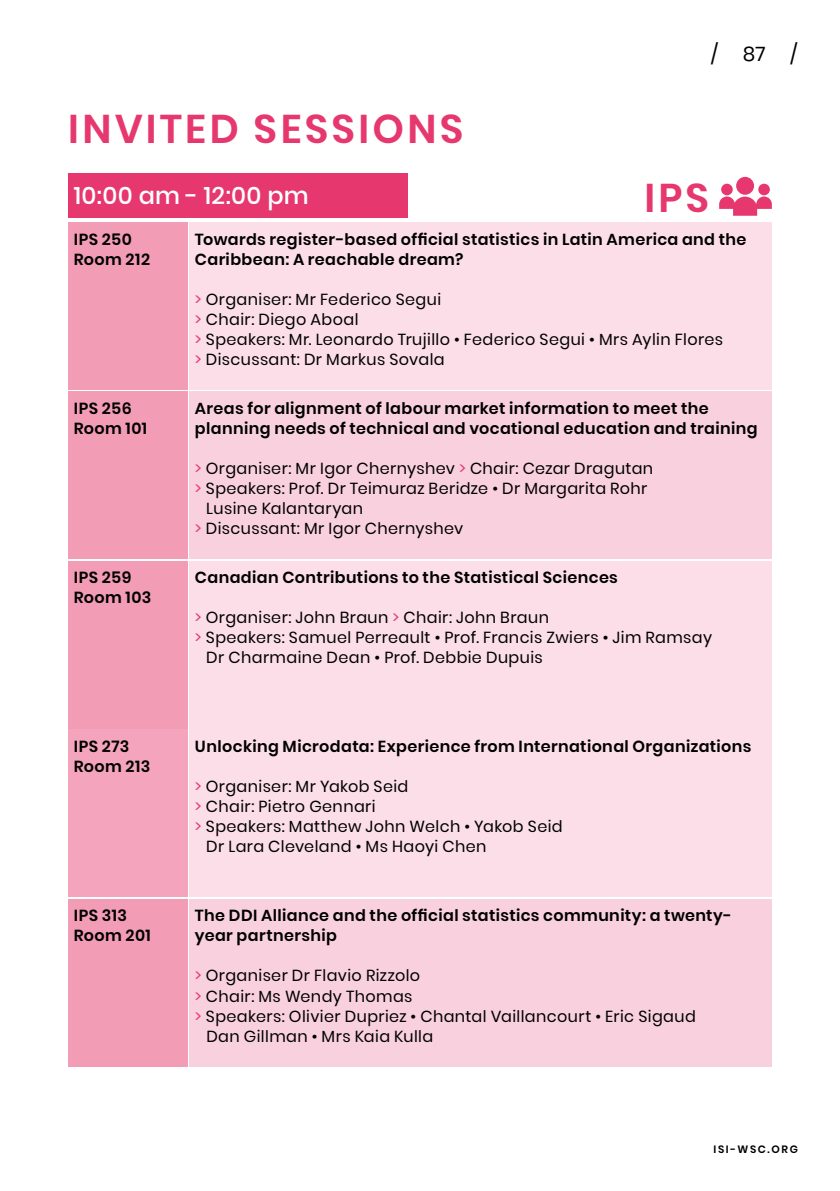
<style>
.page{position:relative;width:840px;height:1191px;background:#fff}
.page>*{position:absolute;margin:0;border:0;box-sizing:border-box;transform-origin:0 0}
.t1{font:600 40px "Poppins";letter-spacing:.08em;color:#e6386e}
.t2{font:500 24px "Poppins";letter-spacing:.015em;color:#fff}
.t3{font:20px "Poppins";color:#000}
.t4{font:16px/20px "Poppins";letter-spacing:.025em;color:#000}
.t5{font:600 16px/20px "Poppins";letter-spacing:.025em;color:#000}
.t6{font:600 10.6px "Poppins";letter-spacing:.15em;color:#000}
.s1{color:#e6386e}
</style>
<div class="page">
<div style="left:68px;top:173px;width:340px;height:45px;background:#e6386e"></div>
<svg style="left:719px;top:177px;width:52px;height:39px"></svg>
<div style="left:189px;top:222px;width:582px;height:167px;background:#fbdee7"></div>
<div style="left:68px;top:222px;width:119px;height:167px;background:#f29cb6"></div>
<div style="left:189px;top:391px;width:582px;height:168px;background:#f9d1de"></div>
<div style="left:68px;top:391px;width:119px;height:168px;background:#f29cb6"></div>
<div style="left:189px;top:561px;width:582px;height:167px;background:#fbdee7"></div>
<div style="left:68px;top:561px;width:119px;height:167px;background:#f29cb6"></div>
<div style="left:189px;top:729px;width:582px;height:168px;background:#fbdee7"></div>
<div style="left:68px;top:729px;width:119px;height:168px;background:#f4a5bd"></div>
<div style="left:189px;top:899px;width:582px;height:167px;background:#f9d1de"></div>
<div style="left:68px;top:899px;width:119px;height:167px;background:#f29cb6"></div>
<h1 class="t1" style="left:68px;top:101px;width:397px">INVITED SESSIONS</h1>
<p class="t3" style="left:710px;top:40px;width:88px">/ 87 /</p>
<h2 class="t2" style="left:74px;top:179px;width:236px">10:00 am - 12:00 pm</h2>
<h1 class="t1" style="left:644px;top:170px;width:66px">IPS</h1>
<p class="t5" style="left:74px;top:229px;width:78px">IPS 250<br>Room 212</p>
<p class="t5" style="left:195px;top:229px;width:552px">Towards register-based official statistics in Latin America and the<br>Caribbean: A reachable dream?</p>
<p class="t4" style="left:195px;top:289px;width:529px"><span class="s1">&gt;</span> Organiser: Mr Federico Segui<br><span class="s1">&gt;</span> Chair: Diego Aboal<br><span class="s1">&gt;</span> Speakers: Mr. Leonardo Trujillo • Federico Segui • Mrs Aylin Flores <span class="s1">&gt;</span> Discussant: Dr Markus Sovala</p>
<p class="t5" style="left:74px;top:398px;width:75px">IPS 256<br>Room 101</p>
<p class="t5" style="left:195px;top:398px;width:564px">Areas for alignment of labour market information to meet the planning needs of technical and vocational education and training</p>
<p class="t4" style="left:195px;top:458px;width:459px"><span class="s1">&gt;</span> Organiser: Mr Igor Chernyshev <span class="s1">&gt;</span> Chair: Cezar Dragutan</p>
<p class="t4" style="left:195px;top:478px;width:453px"><span class="s1">&gt;</span> Speakers: Prof. Dr Teimuraz Beridze • Dr Margarita Rohr</p>
<p class="t4" style="left:206px;top:498px;width:158px">Lusine Kalantaryan</p>
<p class="t4" style="left:195px;top:518px;width:270px"><span class="s1">&gt;</span> Discussant: Mr Igor Chernyshev</p>
<p class="t5" style="left:74px;top:568px;width:79px">IPS 259<br>Room 103</p>
<p class="t5" style="left:195px;top:568px;width:424px">Canadian Contributions to the Statistical Sciences</p>
<p class="t4" style="left:195px;top:608px;width:355px"><span class="s1">&gt;</span> Organiser: John Braun <span class="s1">&gt;</span> Chair: John Braun</p>
<p class="t4" style="left:195px;top:628px;width:518px"><span class="s1">&gt;</span> Speakers: Samuel Perreault • Prof. Francis Zwiers • Jim Ramsay</p>
<p class="t4" style="left:206px;top:648px;width:338px">Dr Charmaine Dean • Prof. Debbie Dupuis</p>
<p class="t5" style="left:74px;top:736px;width:78px">IPS 273<br>Room 213</p>
<p class="t5" style="left:195px;top:736px;width:557px">Unlocking Microdata: Experience from International Organizations</p>
<p class="t4" style="left:195px;top:776px;width:215px"><span class="s1">&gt;</span> Organiser: Mr Yakob Seid</p>
<p class="t4" style="left:195px;top:796px;width:182px"><span class="s1">&gt;</span> Chair: Pietro Gennari</p>
<p class="t4" style="left:195px;top:816px;width:369px"><span class="s1">&gt;</span> Speakers: Matthew John Welch • Yakob Seid</p>
<p class="t4" style="left:206px;top:836px;width:281px">Dr Lara Cleveland • Ms Haoyi Chen</p>
<p class="t5" style="left:74px;top:906px;width:79px">IPS 313<br>Room 201</p>
<p class="t5" style="left:195px;top:906px;width:538px">The DDI Alliance and the official statistics community: a twenty&shy;year partnership</p>
<p class="t4" style="left:195px;top:966px;width:226px"><span class="s1">&gt;</span> Organiser Dr Flavio Rizzolo</p>
<p class="t4" style="left:195px;top:986px;width:219px"><span class="s1">&gt;</span> Chair: Ms Wendy Thomas</p>
<p class="t4" style="left:195px;top:1006px;width:502px"><span class="s1">&gt;</span> Speakers: Olivier Dupriez • Chantal Vaillancourt • Eric Sigaud</p>
<p class="t4" style="left:206px;top:1026px;width:228px">Dan Gillman • Mrs Kaia Kulla</p>
<p class="t6" style="left:713px;top:1142px;width:86px">ISI-WSC.ORG</p>
</div>
